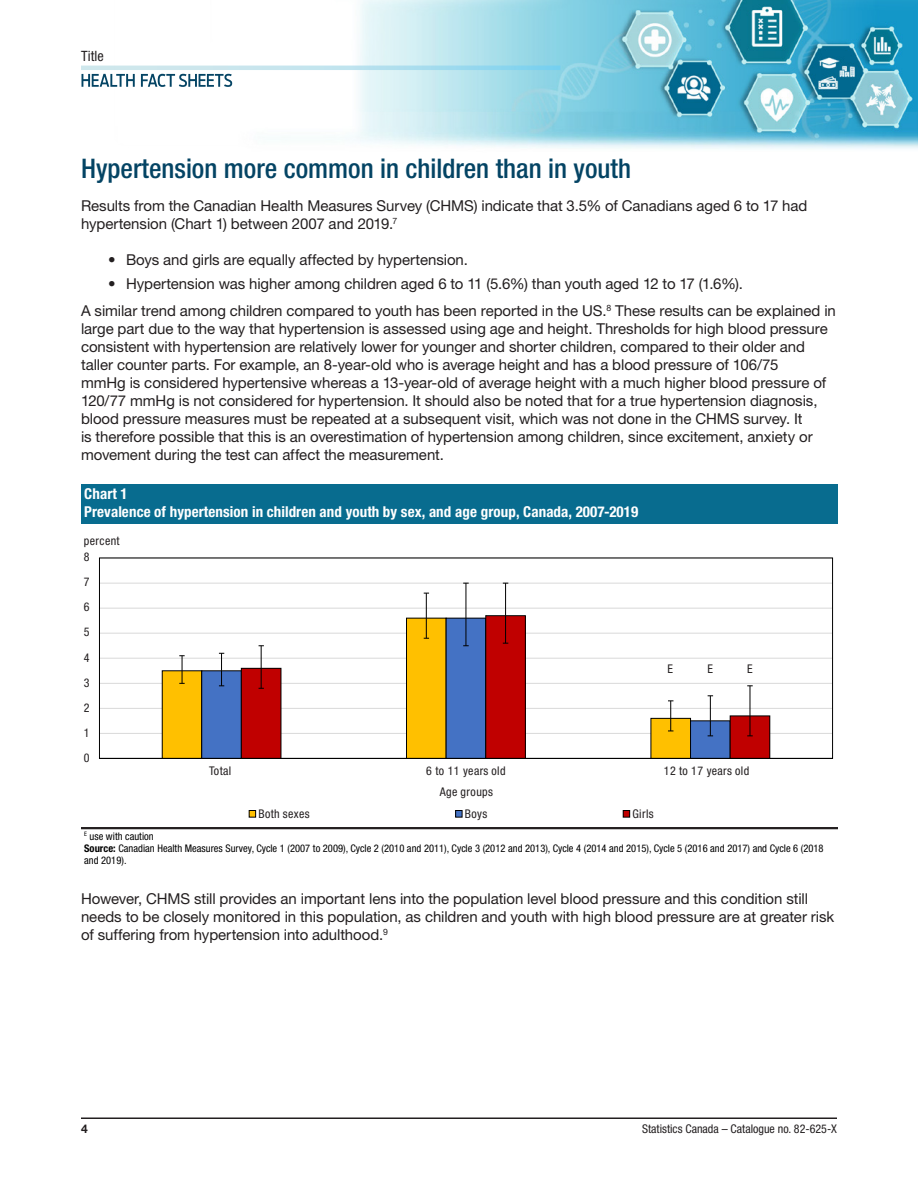
<style>
.page{position:relative;width:918px;height:1188px;background:#fff}
.page>*{position:absolute;margin:0;border:0;box-sizing:border-box;transform-origin:0 0}
.t1{font:500 condensed 27px "Helvetica Neue LT Std";color:#044464}
.t2{font:15px/18px "Helvetica Neue LT Std";letter-spacing:-.005em;color:#231f20}
.t3{font:700 condensed 15px/18px "Helvetica Neue LT Std";letter-spacing:.005em;color:#fff}
.t4{font:condensed 14.25px "Helvetica Neue LT Std";letter-spacing:.005em;color:#231f20}
.t5{font:condensed 12px "Helvetica Neue LT Std";letter-spacing:.025em;color:#231f20}
.t6{font:condensed 12px "Helvetica Neue LT Std";color:#231f20}
.t7{font:700 12px "Helvetica Neue LT Std";color:#231f20}
.t8{font:condensed 10.5px/12px "Helvetica Neue LT Std";letter-spacing:.005em;color:#000}
.s1{font-weight:700}
</style>
<div class="page">
<img style="left:114px;top:0;width:804px;height:149px">
<svg style="left:81px;top:66px;width:479px;height:4px;background:#b5e0ed"></svg>
<hr style="left:81px;top:1118px;width:756px;height:1px;background:#231f20">
<svg style="left:82px;top:74px;width:150px;height:13px"></svg>
<hr style="left:81px;top:827px;width:756px;height:2px;background:#231f20">
<div style="left:81px;top:484px;width:756px;height:39px;background:#086c8f"></div>
<hr style="left:99px;top:733px;width:734px;height:1px;background:#d9d9d9">
<hr style="left:99px;top:708px;width:734px;height:1px;background:#d9d9d9">
<hr style="left:99px;top:683px;width:734px;height:1px;background:#d9d9d9">
<hr style="left:99px;top:658px;width:734px;height:1px;background:#d9d9d9">
<hr style="left:99px;top:633px;width:734px;height:1px;background:#d9d9d9">
<hr style="left:99px;top:608px;width:734px;height:1px;background:#d9d9d9">
<hr style="left:99px;top:583px;width:734px;height:1px;background:#d9d9d9">
<div style="left:162px;top:671px;width:40px;height:87px;background:#ffc000"></div>
<div style="left:407px;top:618px;width:39px;height:140px;background:#ffc000"></div>
<div style="left:651px;top:718px;width:40px;height:40px;background:#ffc000"></div>
<div style="left:406px;top:618px;width:41px;height:141px;border:1px solid #000"></div>
<div style="left:651px;top:718px;width:40px;height:41px;border:1px solid #000"></div>
<div style="left:202px;top:671px;width:39px;height:87px;background:#4472c4"></div>
<div style="left:446px;top:618px;width:40px;height:140px;background:#4472c4"></div>
<div style="left:691px;top:721px;width:39px;height:37px;background:#4472c4"></div>
<div style="left:201px;top:670px;width:41px;height:89px;border:1px solid #000"></div>
<div style="left:690px;top:720px;width:41px;height:39px;border:1px solid #000"></div>
<div style="left:241px;top:668px;width:40px;height:90px;background:#c00000"></div>
<div style="left:486px;top:616px;width:39px;height:142px;background:#c00000"></div>
<div style="left:730px;top:716px;width:40px;height:42px;background:#c00000"></div>
<div style="left:241px;top:668px;width:40px;height:91px;border:1px solid #000"></div>
<div style="left:485px;top:615px;width:41px;height:144px;border:1px solid #000"></div>
<div style="left:730px;top:716px;width:40px;height:43px;border:1px solid #000"></div>
<svg style="left:179px;top:655px;width:6px;height:29px"></svg>
<svg style="left:424px;top:593px;width:5px;height:46px"></svg>
<svg style="left:668px;top:700px;width:5px;height:32px"></svg>
<svg style="left:219px;top:653px;width:5px;height:33px"></svg>
<hr style="left:466px;top:583px;width:1px;height:35px;background:#000">
<svg style="left:463px;top:618px;width:6px;height:28px"></svg>
<svg style="left:708px;top:695px;width:5px;height:41px"></svg>
<svg style="left:259px;top:645px;width:5px;height:44px"></svg>
<hr style="left:505px;top:583px;width:1px;height:33px;background:#000">
<svg style="left:503px;top:616px;width:5px;height:28px"></svg>
<hr style="left:750px;top:686px;width:1px;height:30px;background:#000">
<svg style="left:747px;top:716px;width:6px;height:20px"></svg>
<hr style="left:99px;top:758px;width:734px;height:1px;background:#000">
<div style="left:249px;top:811px;width:7px;height:6px;background:#ffc000"></div>
<div style="left:249px;top:810px;width:7px;height:8px;border:1px solid #000"></div>
<svg style="left:457px;top:812px;width:3px;height:4px"></svg>
<div style="left:455px;top:810px;width:7px;height:8px;border:1px solid #000"></div>
<div style="left:623px;top:811px;width:7px;height:6px;background:#c00000"></div>
<div style="left:623px;top:810px;width:7px;height:8px;border:1px solid #000"></div>
<p class="t4" style="left:81px;top:48px;width:24px">Title</p>
<h1 class="t1" style="left:81px;top:153px;width:552px">Hypertension more common in children than in youth</h1>
<p class="t2" style="left:81px;top:197px;width:728px">Results from the Canadian Health Measures Survey (CHMS) indicate that 3.5% of Canadians aged 6 to 17 had hypertension (Chart 1) between 2007 and 2019.<sup>7</sup></p>
<p class="t2" style="left:108px;top:251px;width:361px">• Boys and girls are equally affected by hypertension.</p>
<p class="t2" style="left:81px;top:270px;width:756px;line-height:27px;text-indent:27px">• Hypertension was higher among children aged 6 to 11 (5.6%) than youth aged 12 to 17 (1.6%).<br>A similar trend among children compared to youth has been reported in the US.<sup>8</sup> These results can be explained in</p>
<p class="t2" style="left:81px;top:320px;width:748px">large part due to the way that hypertension is assessed using age and height. Thresholds for high blood pressure consistent with hypertension are relatively lower for younger and shorter children, compared to their older and taller counter parts. For example, an 8-year-old who is average height and has a blood pressure of 106/75<br>mmHg is considered hypertensive whereas a 13-year-old of average height with a much higher blood pressure of 120/77 mmHg is not considered for hypertension. It should also be noted that for a true hypertension diagnosis, blood pressure measures must be repeated at a subsequent visit, which was not done in the CHMS survey. It<br>is therefore possible that this is an overestimation of hypertension among children, since excitement, anxiety or movement during the test can affect the measurement.</p>
<p class="t3" style="left:84px;top:484px;width:556px">Chart 1<br>Prevalence of hypertension in children and youth by sex, and age group, Canada, 2007-2019</p>
<p class="t5" style="left:84px;top:533px;width:37px">percent</p>
<p class="t5" style="left:84px;top:550px;width:7px">8</p>
<p class="t5" style="left:84px;top:575px;width:7px">7</p>
<p class="t5" style="left:84px;top:600px;width:7px">6</p>
<p class="t5" style="left:84px;top:625px;width:7px">5</p>
<p class="t5" style="left:84px;top:650px;width:7px">4</p>
<p class="t5" style="left:84px;top:675px;width:7px">3</p>
<p class="t5" style="left:84px;top:700px;width:7px">2</p>
<p class="t5" style="left:84px;top:726px;width:7px">1</p>
<p class="t5" style="left:84px;top:751px;width:7px">0</p>
<p class="t5" style="left:668px;top:662px;width:7px">E</p>
<p class="t5" style="left:708px;top:662px;width:7px">E</p>
<p class="t5" style="left:747px;top:662px;width:7px">E</p>
<p class="t5" style="left:209px;top:763px;width:23px">Total</p>
<p class="t5" style="left:426px;top:763px;width:81px">6 to 11 years old</p>
<p class="t5" style="left:664px;top:763px;width:87px">12 to 17 years old</p>
<p class="t5" style="left:440px;top:784px;width:55px">Age groups</p>
<p class="t5" style="left:258px;top:807px;width:53px">Both sexes</p>
<p class="t5" style="left:465px;top:807px;width:24px">Boys</p>
<p class="t5" style="left:632px;top:807px;width:23px">Girls</p>
<p class="t8" style="left:84px;top:830px;width:741px"><sup>E</sup> use with caution<br><span class="s1">Source:</span> Canadian Health Measures Survey, Cycle 1 (2007 to 2009), Cycle 2 (2010 and 2011), Cycle 3 (2012 and 2013), Cycle 4 (2014 and 2015), Cycle 5 (2016 and 2017) and Cycle 6 (2018 and 2019).</p>
<p class="t2" style="left:81px;top:890px;width:755px">However, CHMS still provides an important lens into the population level blood pressure and this condition still needs to be closely monitored in this population, as children and youth with high blood pressure are at greater risk of suffering from hypertension into adulthood.<sup>9</sup></p>
<p class="t7" style="left:81px;top:1122px;width:8px">4</p>
<p class="t6" style="left:642px;top:1122px;width:196px">Statistics Canada – Catalogue no. 82-625-X</p>
</div>
